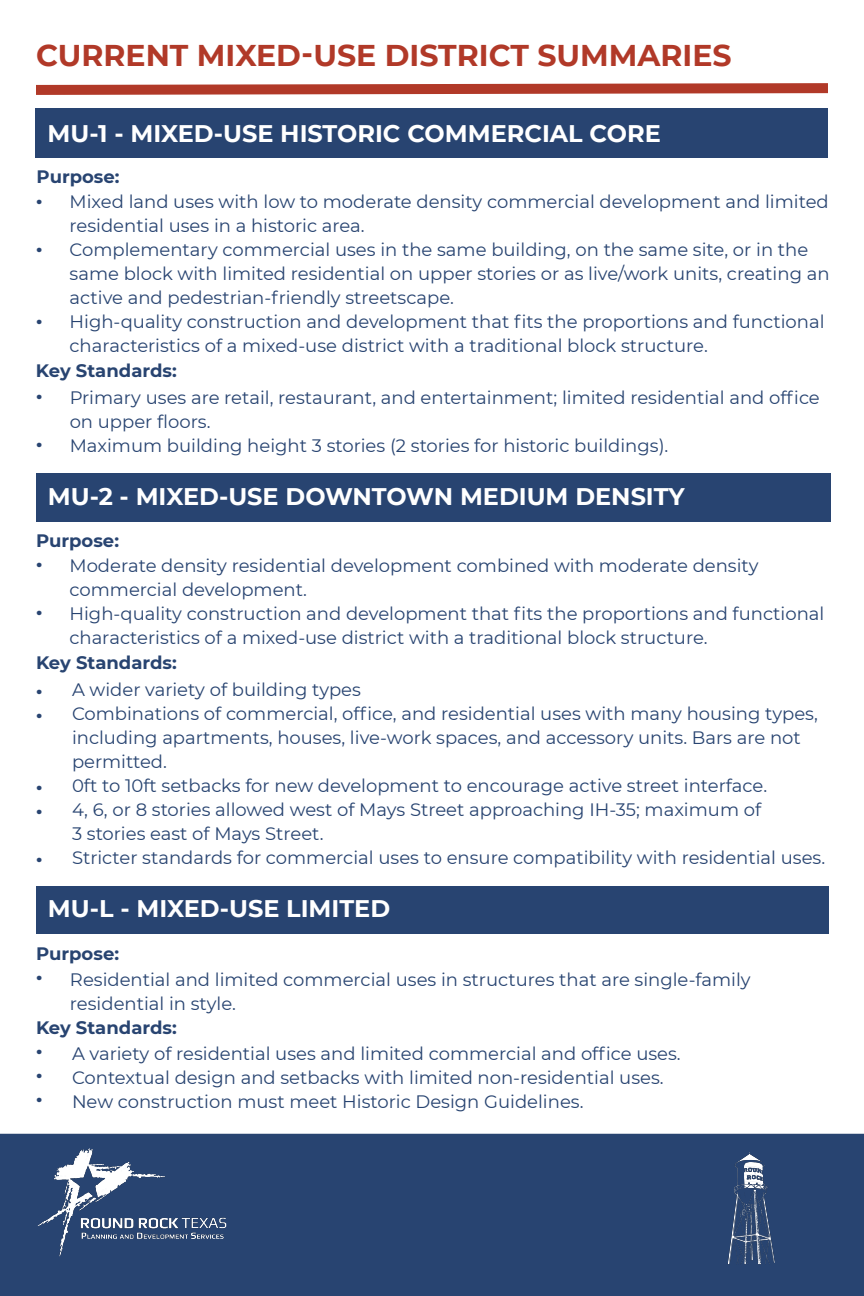
<style>
.page{position:relative;width:864px;height:1296px;background:#fff}
.page>*{position:absolute;margin:0;border:0;box-sizing:border-box;transform-origin:0 0}
.t1{font:700 30px "Montserrat";color:#b13928}
.t2{font:700 24px "Montserrat";color:#fff}
.t3{font:700 24px "Montserrat";color:#284471}
.t4{font:18px/24px "Montserrat";color:#284471}
.t5{font:700 18px "Montserrat";color:#284471}
</style>
<div class="page">
<div style="left:36px;top:886px;width:792px;height:48px;background:#284471"></div>
<div style="left:36px;top:473px;width:795px;height:49px;background:#284471"></div>
<div style="left:0;top:1134px;width:864px;height:162px;background:#284471"></div>
<img style="left:728px;top:1152px;width:47px;height:113px">
<img style="left:37px;top:1148px;width:190px;height:109px">
<div style="left:36px;top:109px;width:792px;height:49px;background:#284471"></div>
<svg style="left:36px;top:83px;width:792px;height:12px;background:#bd594b"></svg>
<p class="t1" style="left:36px;top:34px;width:697px">CURRENT MIXED-USE DISTRICT SUMMARIES</p>
<p class="t2" style="left:48px;top:116px;width:615px">MU-1 - MIXED-USE HISTORIC COMMERCIAL CORE</p>
<p class="t5" style="left:36px;top:163px;width:85px">Purpose:</p>
<p class="t4" style="left:70px;top:189px;width:761px">Mixed land uses with low to moderate density commercial development and limited residential uses in a historic area.</p>
<p class="t4" style="left:70px;top:237px;width:761px">Complementary commercial uses in the same building, on the same site, or in the same block with limited residential on upper stories or as live/work units, creating an active and pedestrian-friendly streetscape.</p>
<p class="t4" style="left:70px;top:309px;width:756px">High-quality construction and development that fits the proportions and functional characteristics of a mixed-use district with a traditional block structure.</p>
<p class="t5" style="left:36px;top:358px;width:142px">Key Standards:</p>
<p class="t3" style="left:36px;top:178px;width:8px">.</p>
<p class="t3" style="left:36px;top:226px;width:8px">.</p>
<p class="t3" style="left:36px;top:298px;width:8px">.</p>
<p class="t3" style="left:36px;top:373px;width:8px">.</p>
<p class="t3" style="left:36px;top:422px;width:8px">.</p>
<p class="t4" style="left:70px;top:385px;width:752px">Primary uses are retail, restaurant, and entertainment; limited residential and office on upper floors.</p>
<p class="t4" style="left:70px;top:433px;width:600px">Maximum building height 3 stories (2 stories for historic buildings).</p>
<p class="t2" style="left:48px;top:479px;width:638px">MU-2 - MIXED-USE DOWNTOWN MEDIUM DENSITY</p>
<p class="t5" style="left:36px;top:527px;width:85px">Purpose:</p>
<p class="t4" style="left:70px;top:553px;width:690px">Moderate density residential development combined with moderate density</p>
<p class="t4" style="left:70px;top:577px;width:239px">commercial development.</p>
<p class="t4" style="left:70px;top:601px;width:756px">High-quality construction and development that fits the proportions and functional characteristics of a mixed-use district with a traditional block structure.</p>
<p class="t5" style="left:36px;top:650px;width:142px">Key Standards:</p>
<p class="t3" style="left:36px;top:541px;width:8px">.</p>
<p class="t3" style="left:36px;top:589px;width:8px">.</p>
<p class="t3" style="left:36px;top:668px;width:8px">.</p>
<p class="t3" style="left:36px;top:692px;width:8px">.</p>
<p class="t3" style="left:36px;top:764px;width:8px">.</p>
<p class="t3" style="left:36px;top:788px;width:8px">.</p>
<p class="t3" style="left:36px;top:836px;width:8px">.</p>
<p class="t4" style="left:72px;top:677px;width:290px">A wider variety of building types</p>
<p class="t4" style="left:72px;top:701px;width:747px">Combinations of commercial, office, and residential uses with many housing types, including apartments, houses, live-work spaces, and accessory units. Bars are not permitted.</p>
<p class="t4" style="left:72px;top:773px;width:697px">0ft to 10ft setbacks for new development to encourage active street interface.</p>
<p class="t4" style="left:72px;top:797px;width:691px">4, 6, or 8 stories allowed west of Mays Street approaching IH-35; maximum of</p>
<p class="t4" style="left:72px;top:821px;width:253px">3 stories east of Mays Street.</p>
<p class="t4" style="left:72px;top:845px;width:755px">Stricter standards for commercial uses to ensure compatibility with residential uses.</p>
<p class="t2" style="left:48px;top:891px;width:344px">MU-L - MIXED-USE LIMITED</p>
<p class="t5" style="left:36px;top:940px;width:85px">Purpose:</p>
<p class="t4" style="left:70px;top:967px;width:682px">Residential and limited commercial uses in structures that are single-family</p>
<p class="t4" style="left:70px;top:991px;width:168px">residential in style.</p>
<p class="t5" style="left:36px;top:1014px;width:142px">Key Standards:</p>
<p class="t3" style="left:36px;top:954px;width:8px">.</p>
<p class="t3" style="left:36px;top:1029px;width:8px">.</p>
<p class="t3" style="left:36px;top:1053px;width:8px">.</p>
<p class="t3" style="left:36px;top:1077px;width:8px">.</p>
<p class="t4" style="left:72px;top:1041px;width:610px">A variety of residential uses and limited commercial and office uses.</p>
<p class="t4" style="left:72px;top:1065px;width:593px">Contextual design and setbacks with limited non-residential uses.</p>
<p class="t4" style="left:72px;top:1089px;width:513px">New construction must meet Historic Design Guidelines.</p>
</div>
